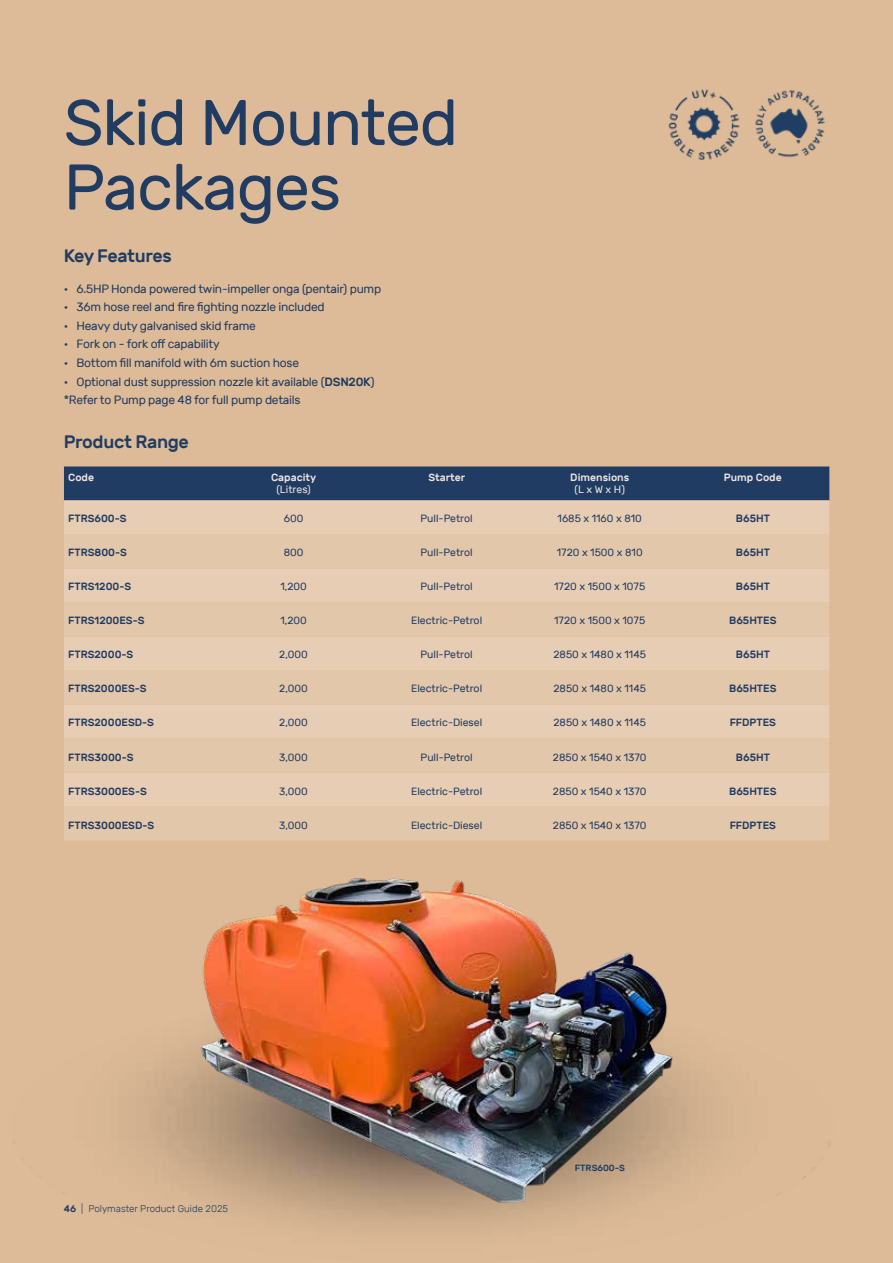
<style>
.page{position:relative;width:893px;height:1263px;background:#ddbb98}
.page>*{position:absolute;margin:0;border:0;box-sizing:border-box;transform-origin:0 0}
.t1{font:64.5px/64.5px "Rubik";letter-spacing:-.02em;color:#213c62}
.t2{font:500 18px "Rubik";letter-spacing:-.02em;color:#213c62}
.t3{font:12px/18.6px "Rubik";letter-spacing:-.02em;color:#213c62}
.t4{font:10.5px "Rubik";color:#213c62}
.t5{font:500 10.5px "Rubik";color:#213c62}
.t6{font:500 10.5px "Rubik";color:#efe4e1}
.t7{font:10.5px "Rubik";color:#efe4e1}
.t8{font:300 9.75px "Rubik";color:#213c62}
.t9{font:500 9px "Rubik";color:#213c62}
.s1{font-weight:500}
</style>
<div class="page">
<img style="left:668px;top:89px;width:72px;height:71px">
<img style="left:755px;top:90px;width:70px;height:67px">
<div style="left:64px;top:466px;width:765px;height:34px;background:#213c62"></div>
<div style="left:64px;top:500px;width:765px;height:34px;background:#e6cdb3"></div>
<svg style="left:64px;top:534px;width:765px;height:307px;background:#e4c9ad"></svg>
<img style="left:192px;top:878px;width:483px;height:327px">
<h1 class="t1" style="left:64px;top:95px;width:396px">Skid Mounted<br>Packages</h1>
<h2 class="t2" style="left:64px;top:247px;width:109px">Key Features</h2>
<p class="t3" style="left:64px;top:280px;width:319px">• 6.5HP Honda powered twin-impeller onga (pentair) pump</p>
<p class="t3" style="left:64px;top:299px;width:262px">• 36m hose reel and fire fighting nozzle included</p>
<p class="t3" style="left:64px;top:317px;width:194px">• Heavy duty galvanised skid frame</p>
<p class="t3" style="left:64px;top:336px;width:158px">• Fork on - fork off capability</p>
<p class="t3" style="left:64px;top:354px;width:237px">• Bottom fill manifold with 6m suction hose</p>
<p class="t3" style="left:64px;top:373px;width:312px">• Optional dust suppression nozzle kit available (<span class="s1">DSN20K</span>) *Refer to Pump page 48 for full pump details</p>
<h2 class="t2" style="left:64px;top:433px;width:127px">Product Range</h2>
<p class="t6" style="left:68px;top:472px;width:27px">Code</p>
<p class="t6" style="left:271px;top:472px;width:47px">Capacity</p>
<p class="t7" style="left:276px;top:485px;width:36px">(Litres)</p>
<p class="t6" style="left:428px;top:472px;width:38px">Starter</p>
<p class="t6" style="left:570px;top:472px;width:60px">Dimensions</p>
<p class="t7" style="left:575px;top:485px;width:52px">(L x W x H)</p>
<p class="t6" style="left:724px;top:472px;width:59px">Pump Code</p>
<p class="t5" style="left:68px;top:514px;width:60px">FTRS600-S</p>
<p class="t4" style="left:284px;top:514px;width:21px">600</p>
<p class="t4" style="left:421px;top:513px;width:54px">Pull-Petrol</p>
<p class="t4" style="left:558px;top:513px;width:86px">1685 x 1160 x 810</p>
<p class="t5" style="left:736px;top:514px;width:35px">B65HT</p>
<p class="t5" style="left:68px;top:548px;width:60px">FTRS800-S</p>
<p class="t4" style="left:284px;top:548px;width:21px">800</p>
<p class="t4" style="left:421px;top:547px;width:54px">Pull-Petrol</p>
<p class="t4" style="left:557px;top:547px;width:87px">1720 x 1500 x 810</p>
<p class="t5" style="left:736px;top:548px;width:35px">B65HT</p>
<p class="t5" style="left:68px;top:582px;width:65px">FTRS1200-S</p>
<p class="t4" style="left:280px;top:581px;width:28px">1,200</p>
<p class="t4" style="left:421px;top:581px;width:54px">Pull-Petrol</p>
<p class="t4" style="left:554px;top:581px;width:93px">1720 x 1500 x 1075</p>
<p class="t5" style="left:736px;top:582px;width:35px">B65HT</p>
<p class="t5" style="left:68px;top:616px;width:78px">FTRS1200ES-S</p>
<p class="t4" style="left:280px;top:615px;width:28px">1,200</p>
<p class="t4" style="left:411px;top:615px;width:73px">Electric-Petrol</p>
<p class="t4" style="left:554px;top:615px;width:93px">1720 x 1500 x 1075</p>
<p class="t5" style="left:729px;top:616px;width:49px">B65HTES</p>
<p class="t5" style="left:68px;top:650px;width:67px">FTRS2000-S</p>
<p class="t4" style="left:279px;top:649px;width:30px">2,000</p>
<p class="t4" style="left:421px;top:649px;width:54px">Pull-Petrol</p>
<p class="t4" style="left:553px;top:649px;width:94px">2850 x 1480 x 1145</p>
<p class="t5" style="left:736px;top:650px;width:35px">B65HT</p>
<p class="t5" style="left:68px;top:684px;width:80px">FTRS2000ES-S</p>
<p class="t4" style="left:279px;top:683px;width:30px">2,000</p>
<p class="t4" style="left:411px;top:683px;width:73px">Electric-Petrol</p>
<p class="t4" style="left:553px;top:683px;width:94px">2850 x 1480 x 1145</p>
<p class="t5" style="left:729px;top:684px;width:49px">B65HTES</p>
<p class="t5" style="left:68px;top:718px;width:87px">FTRS2000ESD-S</p>
<p class="t4" style="left:279px;top:717px;width:30px">2,000</p>
<p class="t4" style="left:411px;top:717px;width:73px">Electric-Diesel</p>
<p class="t4" style="left:553px;top:717px;width:94px">2850 x 1480 x 1145</p>
<p class="t5" style="left:730px;top:718px;width:48px">FFDPTES</p>
<p class="t5" style="left:68px;top:752px;width:67px">FTRS3000-S</p>
<p class="t4" style="left:279px;top:751px;width:30px">3,000</p>
<p class="t4" style="left:421px;top:751px;width:54px">Pull-Petrol</p>
<p class="t4" style="left:553px;top:751px;width:95px">2850 x 1540 x 1370</p>
<p class="t5" style="left:736px;top:752px;width:35px">B65HT</p>
<p class="t5" style="left:68px;top:786px;width:80px">FTRS3000ES-S</p>
<p class="t4" style="left:279px;top:785px;width:30px">3,000</p>
<p class="t4" style="left:411px;top:785px;width:73px">Electric-Petrol</p>
<p class="t4" style="left:553px;top:785px;width:95px">2850 x 1540 x 1370</p>
<p class="t5" style="left:729px;top:786px;width:49px">B65HTES</p>
<p class="t5" style="left:68px;top:820px;width:88px">FTRS3000ESD-S</p>
<p class="t4" style="left:279px;top:819px;width:30px">3,000</p>
<p class="t4" style="left:411px;top:819px;width:73px">Electric-Diesel</p>
<p class="t4" style="left:553px;top:819px;width:95px">2850 x 1540 x 1370</p>
<p class="t5" style="left:730px;top:820px;width:48px">FFDPTES</p>
<p class="t8" style="left:64px;top:1203px;width:166px"><span class="s1">46</span> | Polymaster Product Guide 2025</p>
<p class="t9" style="left:575px;top:1164px;width:51px">FTRS600-S</p>
</div>
